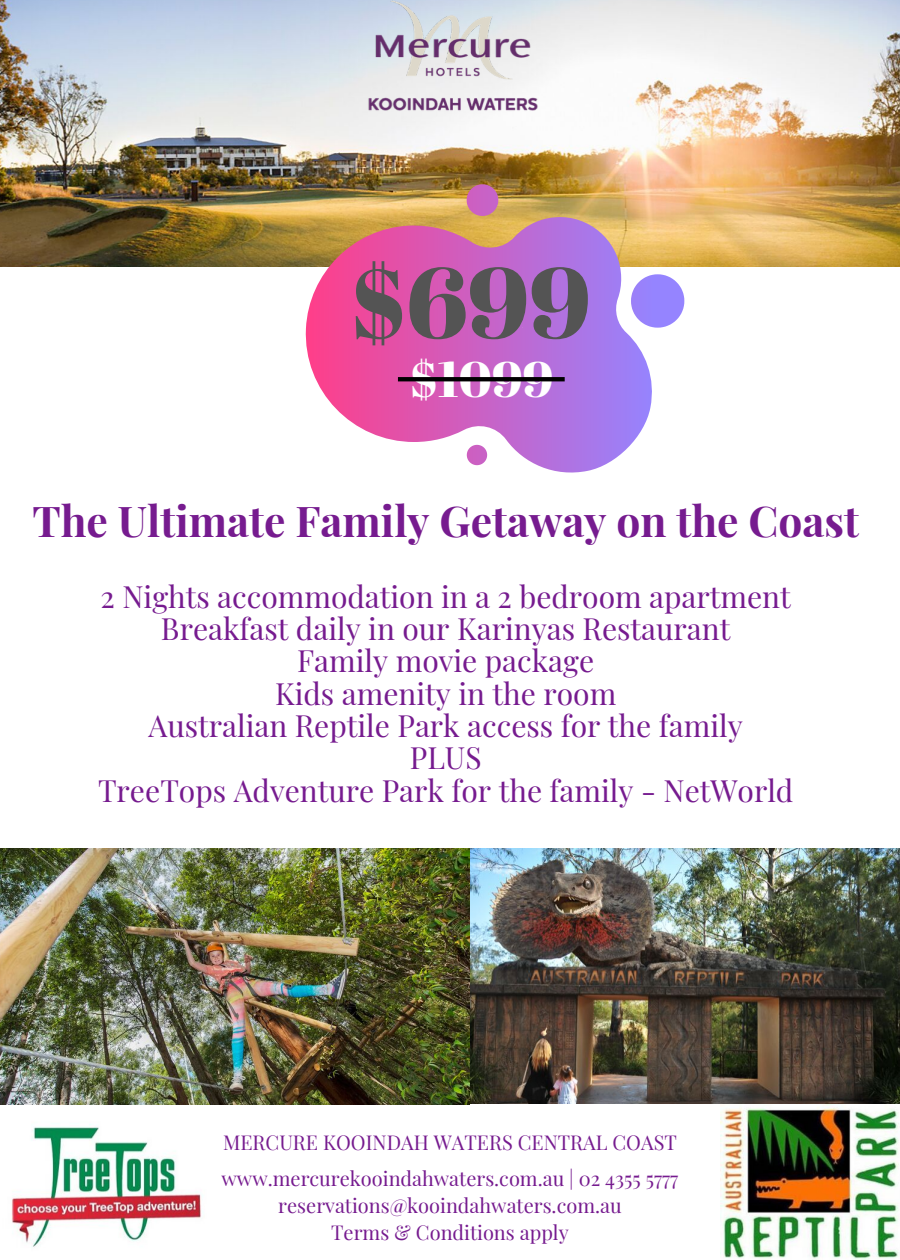
<style>
.page{position:relative;width:900px;height:1260px;background:#fff}
.page>*{position:absolute;margin:0;border:0;box-sizing:border-box;transform-origin:0 0}
.t1{font:100px "Abril Fatface";color:#545454}
.t2{font:49.75px "Abril Fatface";color:#fff}
.t3{font:700 42.5px "Playfair Display";color:#761b8f}
.t4{font:30px/32.5px "Playfair Display";color:#761b8f;text-align:center}
.t5{font:20px/36.2px "Playfair Display";color:#761b8f}
</style>
<div class="page">
<img style="left:0;top:0;width:900px;height:267px">
<svg style="left:306px;top:216px;width:350px;height:257px"></svg>
<svg style="left:467px;top:184px;width:31px;height:32px"></svg>
<svg style="left:467px;top:445px;width:20px;height:20px"></svg>
<svg style="left:631px;top:274px;width:53px;height:54px"></svg>
<img style="left:12px;top:1124px;width:189px;height:123px">
<img style="left:720px;top:1103px;width:180px;height:157px">
<img style="left:334px;top:0;width:224px;height:131px">
<img style="left:0;top:848px;width:470px;height:257px">
<svg style="left:398px;top:377px;width:167px;height:4px"></svg>
<img style="left:470px;top:848px;width:429px;height:255px">
<h1 class="t1" style="left:350px;top:232px;width:243px">$699</h1>
<h2 class="t2" style="left:410px;top:345px;width:145px">$1099</h2>
<h3 class="t3" style="left:32px;top:491px;width:828px">The Ultimate Family Getaway on the Coast</h3>
<p class="t4" style="left:98px;top:579px;width:697px">2 Nights accommodation in a 2 bedroom apartment Breakfast daily in our Karinyas Restaurant<br>Family movie package<br>Kids amenity in the room<br>Australian Reptile Park access for the family<br>PLUS<br>TreeTops Adventure Park for the family - NetWorld</p>
<p class="t5" style="left:222px;top:1123px;width:458px">MERCURE KOOINDAH WATERS CENTRAL COAST www.mercurekooindahwaters.com.au | 02 4355 5777</p>
<p class="t5" style="left:278px;top:1191px;width:345px;line-height:27.2px;text-align:center">reservations@kooindahwaters.com.au<br>Terms &amp; Conditions apply</p>
</div>
